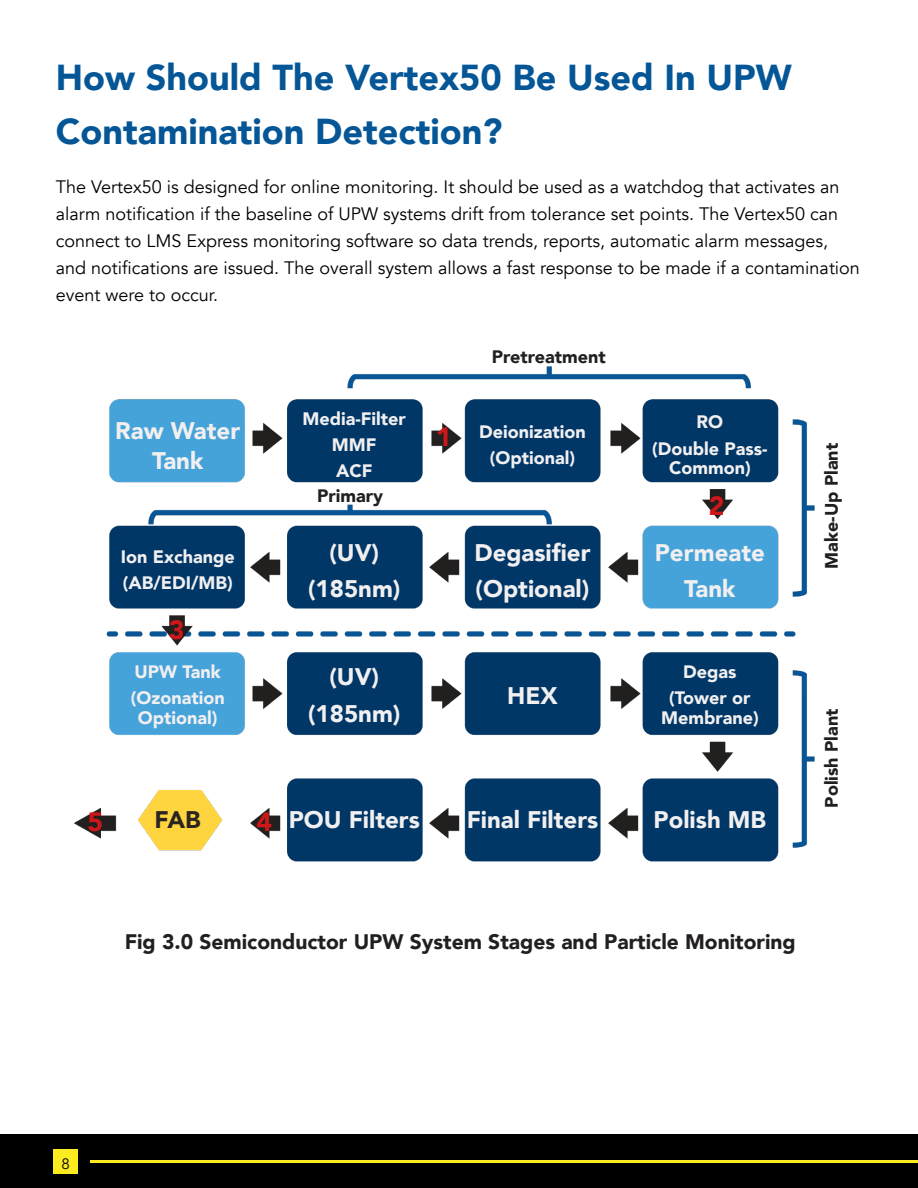
<style>
.page{position:relative;width:918px;height:1188px;background:#fff}
.page>*{position:absolute;margin:0;border:0;box-sizing:border-box;transform-origin:0 0}
.Main_Heading{font:900 36px/54px "Avenir";color:#055696}
.t1{font:900 26.4px "Avenir";color:#cd1719}
.t2{font:900 24px/36.8px "Avenir";color:#f1eff0;text-align:center}
.t3{font:900 24px "Avenir";color:#2a2522}
.Photo_Caption{font:900 21px "Avenir";color:#221f20}
.Paragraph_Body{font:18px/27px "Avenir";color:#000}
.t4{font:900 18px/26.2px "Avenir";color:#f1eff0;text-align:center}
.t5{font:900 18px "Avenir";color:#221f20}
.t6{font:15px "Avenir";color:#000}
</style>
<div class="page">
<div style="left:0;top:1134px;width:918px;height:54px;background:#000"></div>
<hr style="left:90px;top:1160px;width:828px;height:2px;background:#fceb20">
<div style="left:53px;top:1149px;width:25px;height:25px;background:#fceb20"></div>
<img style="left:74px;top:366px;width:741px;height:496px">
<p class="Main_Heading" style="left:56px;top:50px;width:737px">How Should The Vertex50 Be Used In UPW<br>Contamination Detection?</p>
<p class="Paragraph_Body" style="left:56px;top:173px;width:806px">The Vertex50 is designed for online monitoring. It should be used as a watchdog that activates an alarm notification if the baseline of UPW systems drift from tolerance set points. The Vertex50 can connect to LMS Express monitoring software so data trends, reports, automatic alarm messages, and notifications are issued. The overall system allows a fast response to be made if a contamination event were to occur.</p>
<p class="t5" style="left:492px;top:342px;width:115px">Pretreatment</p>
<p class="t2" style="left:115px;top:415px;width:126px;line-height:30px">Raw Water<br>Tank</p>
<p class="t4" style="left:303px;top:405px;width:105px">Media-Filter<br>MMF<br>ACF</p>
<p class="t1" style="left:436px;top:415px;width:17px">1</p>
<p class="t4" style="left:479px;top:418px;width:108px">Deionization (Optional)</p>
<p class="t4" style="left:652px;top:409px;width:117px">RO<br>(Double Pass-</p>
<p class="t4" style="left:669px;top:454px;width:83px">Common)</p>
<p class="t5" style="left:317px;top:481px;width:68px">Primary</p>
<p class="t1" style="left:709px;top:483px;width:17px">2</p>
<p class="t4" style="left:121px;top:543px;width:115px;text-align:left">Ion Exchange (AB/EDI/MB)</p>
<p class="t2" style="left:308px;top:533px;width:94px">(UV) (185nm)</p>
<p class="t2" style="left:474px;top:533px;width:118px;text-align:left">Degasifier (Optional)</p>
<p class="t2" style="left:655px;top:533px;width:112px">Permeate<br>Tank</p>
<p class="t1" style="left:169px;top:607px;width:17px">3</p>
<p class="t4" style="left:131px;top:658px;width:95px;text-align:left">UPW Tank (Ozonation</p>
<p class="t4" style="left:138px;top:704px;width:81px">Optional)</p>
<p class="t2" style="left:308px;top:658px;width:94px">(UV) (185nm)</p>
<p class="t2" style="left:507px;top:676px;width:52px">HEX</p>
<p class="t4" style="left:669px;top:658px;width:83px">Degas (Tower or</p>
<p class="t4" style="left:661px;top:704px;width:99px">Membrane)</p>
<p class="t3" style="left:155px;top:800px;width:48px">FAB</p>
<p class="t1" style="left:88px;top:799px;width:17px">5</p>
<p class="t1" style="left:257px;top:799px;width:17px">4</p>
<p class="t2" style="left:289px;top:801px;width:133px">POU Filters</p>
<p class="t2" style="left:467px;top:801px;width:133px">Final Filters</p>
<p class="t2" style="left:654px;top:801px;width:114px">Polish MB</p>
<p class="t5" style="left:816px;top:569px;width:127px;rotate:-90deg">Make-Up Plant</p>
<p class="t5" style="left:816px;top:808px;width:101px;rotate:-90deg">Polish Plant</p>
<p class="Photo_Caption" style="left:125px;top:923px;width:673px">Fig 3.0 Semiconductor UPW System Stages and Particle Monitoring</p>
<p class="t6" style="left:61px;top:1155px;width:10px">8</p>
</div>
